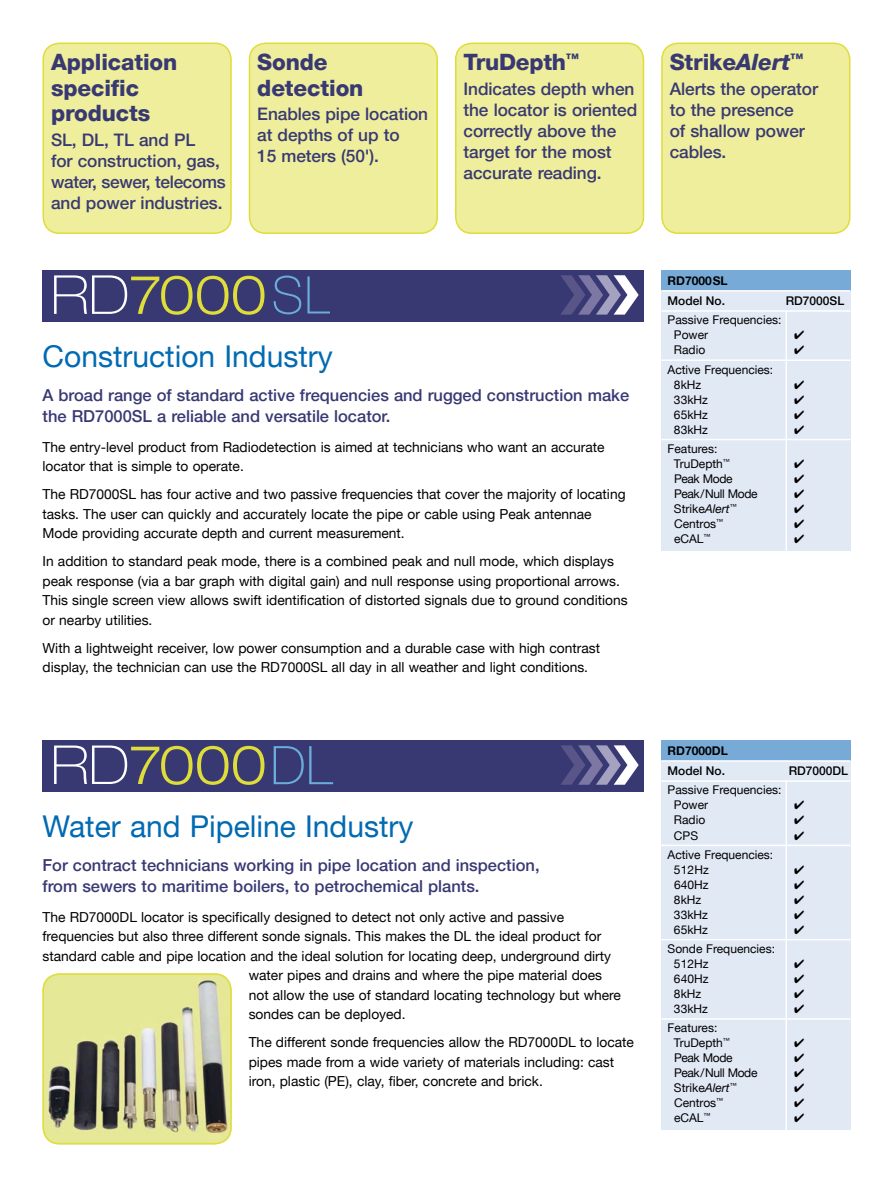
<style>
.page{position:relative;width:893px;height:1187px;background:#fff}
.page>*{position:absolute;margin:0;border:0;box-sizing:border-box;transform-origin:0 0}
.t1{font:30px "Helvetica Neue LT";color:#006ab2}
.t2{font:800 22.5px/25.5px "Helvetica Neue LT";letter-spacing:-.005em;color:#383973}
.t3{font:500 17.25px/21px "Helvetica Neue LT";letter-spacing:-.005em;color:#383973}
.t4{font:500 16.5px/21px "Helvetica Neue LT";color:#383973}
.t5{font:13.8px/19.5px "Helvetica Neue LT";color:#000}
.t6{font:12px/15px "Helvetica Neue LT";color:#000}
.t7{font:12px "Helvetica Neue LT";letter-spacing:-.03em;color:#000}
.t8{font:500 12px "Helvetica Neue LT";color:#000}
.t9{font:700 12px "Helvetica Neue LT";color:#000}
.s1{font-style:italic}
</style>
<div class="page">
<div style="left:661px;top:289px;width:189px;height:262px;background:#e1e9f5"></div>
<div style="left:662px;top:43px;width:188px;height:190px;background:#efee9c;border-radius:16px"></div>
<div style="left:661px;top:43px;width:189px;height:191px;border:2px solid #dedd3a;border-radius:16px"></div>
<div style="left:43px;top:270px;width:601px;height:51px;background:#383973"></div>
<svg style="left:54px;top:275px;width:210px;height:40px"></svg>
<svg style="left:274px;top:275px;width:27px;height:39px"></svg>
<svg style="left:307px;top:276px;width:23px;height:37px"></svg>
<svg style="left:561px;top:275px;width:78px;height:39px"></svg>
<div style="left:661px;top:270px;width:189px;height:20px;background:#78aad7"></div>
<hr style="left:661px;top:290px;width:189px;height:1px;background:#fff">
<hr style="left:661px;top:310px;width:189px;height:2px;background:#fff">
<hr style="left:661px;top:359px;width:189px;height:2px;background:#fff">
<hr style="left:661px;top:439px;width:189px;height:1px;background:#fff">
<hr style="left:785px;top:311px;width:2px;height:308px;background:#fff">
<div style="left:249px;top:43px;width:188px;height:190px;background:#efee9c;border-radius:16px"></div>
<div style="left:249px;top:43px;width:189px;height:191px;border:2px solid #dedd3a;border-radius:16px"></div>
<div style="left:43px;top:740px;width:601px;height:51px;background:#383973"></div>
<svg style="left:54px;top:745px;width:210px;height:39px"></svg>
<svg style="left:274px;top:746px;width:59px;height:38px"></svg>
<svg style="left:561px;top:745px;width:78px;height:39px"></svg>
<div style="left:661px;top:758px;width:189px;height:371px;background:#e1e9f5"></div>
<div style="left:661px;top:740px;width:189px;height:20px;background:#78aad7"></div>
<hr style="left:661px;top:760px;width:189px;height:1px;background:#fff">
<hr style="left:661px;top:780px;width:189px;height:1px;background:#fff">
<hr style="left:661px;top:844px;width:189px;height:2px;background:#fff">
<hr style="left:661px;top:938px;width:189px;height:2px;background:#fff">
<hr style="left:661px;top:1018px;width:189px;height:1px;background:#fff">
<hr style="left:785px;top:781px;width:2px;height:370px;background:#fff">
<img style="left:43px;top:973px;width:189px;height:171px;border-radius:17px">
<div style="left:43px;top:973px;width:189px;height:171px;border:2px solid #dedd3a;border-radius:16px"></div>
<div style="left:43px;top:43px;width:188px;height:190px;background:#efee9c;border-radius:16px"></div>
<div style="left:43px;top:43px;width:189px;height:191px;border:2px solid #dedd3a;border-radius:16px"></div>
<div style="left:456px;top:43px;width:187px;height:190px;background:#efee9c;border-radius:16px"></div>
<div style="left:455px;top:43px;width:189px;height:191px;border:2px solid #dedd3a;border-radius:16px"></div>
<h2 class="t2" style="left:51px;top:50px;width:128px">Application specific products</h2>
<p class="t3" style="left:51px;top:129px;width:176px">SL, DL, TL and PL<br>for construction, gas, water, sewer, telecoms and power industries.</p>
<h2 class="t2" style="left:257px;top:50px;width:108px">Sonde detection</h2>
<p class="t3" style="left:257px;top:103px;width:172px">Enables pipe location at depths of up to<br>15 meters (50').</p>
<h2 class="t2" style="left:463px;top:50px;width:117px">TruDepth<sup>™</sup></h2>
<p class="t3" style="left:463px;top:78px;width:175px">Indicates depth when the locator is oriented correctly above the target for the most accurate reading.</p>
<h1 class="t1" style="left:43px;top:338px;width:292px">Construction Industry</h1>
<p class="t4" style="left:43px;top:384px;width:588px">A broad range of standard active frequencies and rugged construction make the RD7000SL a reliable and versatile locator.</p>
<p class="t5" style="left:43px;top:437px;width:564px">The entry-level product from Radiodetection is aimed at technicians who want an accurate locator that is simple to operate.</p>
<p class="t5" style="left:43px;top:484px;width:585px">The RD7000SL has four active and two passive frequencies that cover the majority of locating tasks. The user can quickly and accurately locate the pipe or cable using Peak antennae<br>Mode providing accurate depth and current measurement.</p>
<p class="t5" style="left:43px;top:551px;width:587px">In addition to standard peak mode, there is a combined peak and null mode, which displays peak response (via a bar graph with digital gain) and null response using proportional arrows.<br>This single screen view allows swift identification of distorted signals due to ground conditions or nearby utilities.</p>
<p class="t5" style="left:43px;top:638px;width:559px">With a lightweight receiver, low power consumption and a durable case with high contrast display, the technician can use the RD7000SL all day in all weather and light conditions.</p>
<h1 class="t1" style="left:43px;top:808px;width:372px">Water and Pipeline Industry</h1>
<p class="t4" style="left:43px;top:854px;width:499px">For contract technicians working in pipe location and inspection, from sewers to maritime boilers, to petrochemical plants.</p>
<p class="t5" style="left:43px;top:906px;width:523px">The RD7000DL locator is specifically designed to detect not only active and passive</p>
<p class="t5" style="left:43px;top:926px;width:560px">frequencies but also three different sonde signals. This makes the DL the ideal product for</p>
<p class="t5" style="left:43px;top:945px;width:570px">standard cable and pipe location and the ideal solution for locating deep, underground dirty</p>
<p class="t5" style="left:249px;top:965px;width:355px">water pipes and drains and where the pipe material does</p>
<p class="t5" style="left:249px;top:984px;width:374px">not allow the use of standard locating technology but where</p>
<p class="t5" style="left:249px;top:1004px;width:158px">sondes can be deployed.</p>
<p class="t5" style="left:249px;top:1032px;width:387px">The different sonde frequencies allow the RD7000DL to locate pipes made from a wide variety of materials including: cast iron, plastic (PE), clay, fiber, concrete and brick.</p>
<h2 class="t2" style="left:670px;top:50px;width:135px">Strike<span class="s1">Alert</span><sup>™</sup></h2>
<p class="t3" style="left:670px;top:78px;width:150px">Alerts the operator to the presence<br>of shallow power cables.</p>
<p class="t9" style="left:668px;top:273px;width:62px">RD7000SL</p>
<p class="t8" style="left:668px;top:293px;width:59px">Model No.</p>
<p class="t8" style="left:786px;top:293px;width:60px">RD7000SL</p>
<p class="t6" style="left:674px;top:312px;width:109px;text-indent:-6px">Passive Frequencies:<br>Power</p>
<p class="t6" style="left:674px;top:342px;width:33px">Radio</p>
<p class="t6" style="left:674px;top:361px;width:101px;text-indent:-6px">Active Frequencies:<br>8kHz</p>
<p class="t6" style="left:674px;top:391px;width:35px">33kHz</p>
<p class="t6" style="left:674px;top:406px;width:35px">65kHz</p>
<p class="t6" style="left:674px;top:421px;width:35px">83kHz</p>
<p class="t6" style="left:674px;top:441px;width:57px;text-indent:-6px">Features:<br>TruDepth<sup>™</sup></p>
<p class="t7" style="left:674px;top:471px;width:60px">Peak Mode</p>
<p class="t7" style="left:674px;top:486px;width:85px">Peak/Null Mode</p>
<p class="t6" style="left:674px;top:501px;width:64px">Strike<span class="s1">Alert</span><sup>™</sup></p>
<p class="t6" style="left:674px;top:516px;width:51px">Centros<sup>™</sup></p>
<p class="t6" style="left:674px;top:531px;width:38px">eCAL<sup>™</sup></p>
<p class="t9" style="left:668px;top:743px;width:62px">RD7000DL</p>
<p class="t8" style="left:668px;top:763px;width:59px">Model No.</p>
<p class="t8" style="left:789px;top:763px;width:61px">RD7000DL</p>
<p class="t6" style="left:674px;top:782px;width:109px;text-indent:-6px">Passive Frequencies:<br>Power</p>
<p class="t6" style="left:674px;top:812px;width:33px">Radio</p>
<p class="t6" style="left:674px;top:827px;width:26px">CPS</p>
<p class="t6" style="left:674px;top:846px;width:101px;text-indent:-6px">Active Frequencies:<br>512Hz</p>
<p class="t6" style="left:674px;top:876px;width:36px">640Hz</p>
<p class="t6" style="left:674px;top:891px;width:29px">8kHz</p>
<p class="t6" style="left:674px;top:906px;width:35px">33kHz</p>
<p class="t6" style="left:674px;top:921px;width:35px">65kHz</p>
<p class="t6" style="left:674px;top:941px;width:103px;text-indent:-6px">Sonde Frequencies:<br>512Hz</p>
<p class="t6" style="left:674px;top:971px;width:36px">640Hz</p>
<p class="t6" style="left:674px;top:986px;width:29px">8kHz</p>
<p class="t6" style="left:674px;top:1001px;width:35px">33kHz</p>
<p class="t6" style="left:674px;top:1020px;width:57px;text-indent:-6px">Features:<br>TruDepth<sup>™</sup></p>
<p class="t7" style="left:674px;top:1050px;width:60px">Peak Mode</p>
<p class="t7" style="left:674px;top:1065px;width:85px">Peak/Null Mode</p>
<p class="t6" style="left:674px;top:1080px;width:64px">Strike<span class="s1">Alert</span><sup>™</sup></p>
<p class="t6" style="left:674px;top:1095px;width:51px">Centros<sup>™</sup></p>
<p class="t6" style="left:674px;top:1110px;width:38px">eCAL<sup>™</sup></p>
</div>
